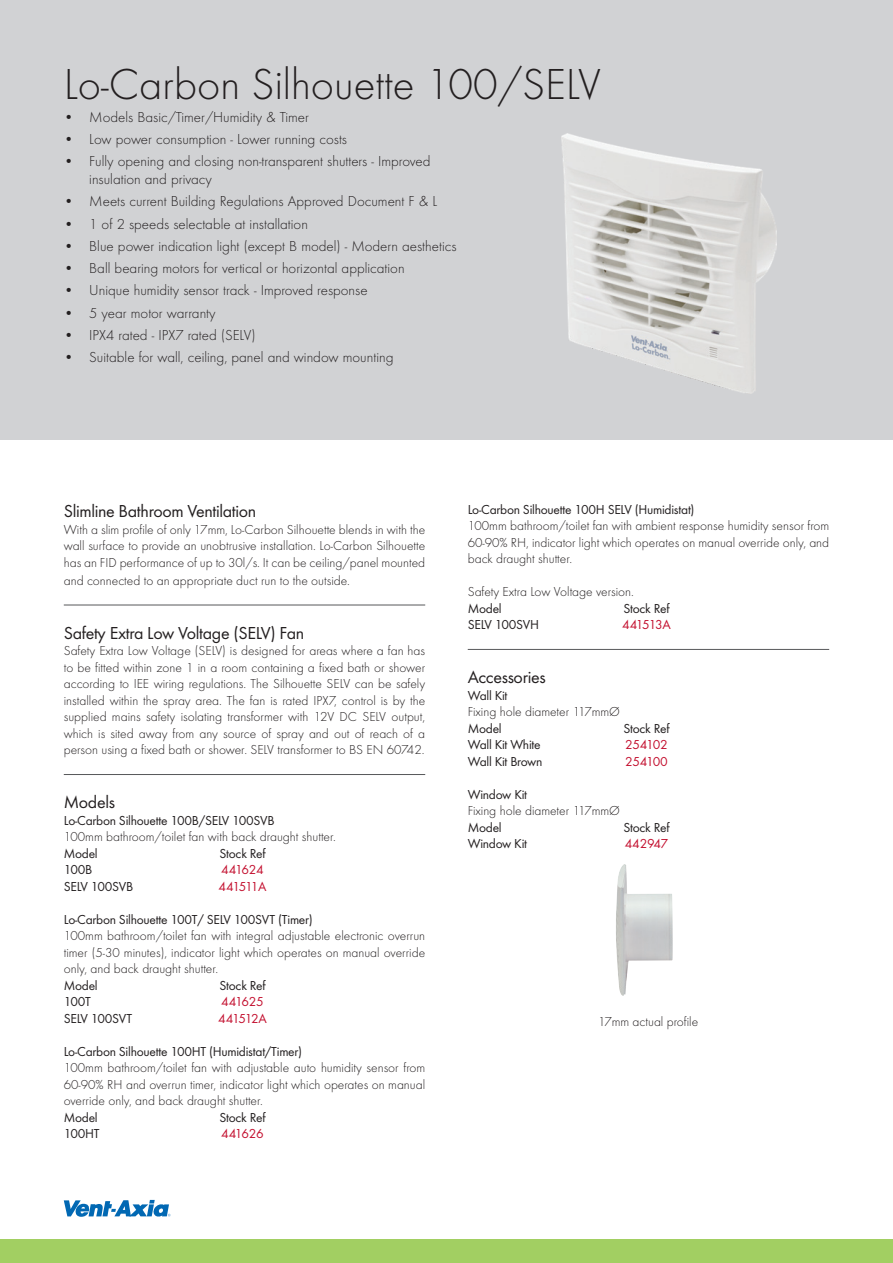
<style>
.page{position:relative;width:893px;height:1263px;background:#fff}
.page>*{position:absolute;margin:0;border:0;box-sizing:border-box;transform-origin:0 0}
.t1{font:300 45px "Futura T";color:#231f20}
.t2{font:18px "Futura T";letter-spacing:-.02em;color:#231f20}
.t3{font:300 15px/18px "Futura T";color:#231f20}
.t4{font:300 13.5px/16.5px "Futura T";color:#231f20;text-align:justify}
.t5{font:13.5px "Futura T";letter-spacing:-.02em;color:#231f20}
.t6{font:13.5px "Futura T";letter-spacing:-.04em;color:#c3102f}
.t7{font:13.5px "Futura T";letter-spacing:-.095em;color:#c3102f}
</style>
<div class="page">
<div style="left:0;top:1239px;width:893px;height:24px;background:#a2cf62"></div>
<div style="left:0;top:0;width:893px;height:440px;background:#d1d2d4"></div>
<hr style="left:64px;top:605px;width:361px;height:1px;background:#57585a">
<hr style="left:64px;top:774px;width:361px;height:1px;background:#57585a">
<hr style="left:468px;top:649px;width:361px;height:1px;background:#57585a">
<img style="left:616px;top:864px;width:57px;height:132px">
<img style="left:562px;top:134px;width:214px;height:260px">
<svg style="left:64px;top:1200px;width:107px;height:17px"></svg>
<h1 class="t1" style="left:64px;top:58px;width:539px">Lo-Carbon Silhouette 100/SELV</h1>
<p class="t3" style="left:64px;top:108px;width:247px">• Models Basic/Timer/Humidity &amp; Timer</p>
<p class="t3" style="left:64px;top:130px;width:285px">• Low power consumption - Lower running costs</p>
<p class="t3" style="left:89px;top:152px;width:343px;text-indent:-26px">• Fully opening and closing non-transparent shutters - Improved insulation and privacy</p>
<p class="t3" style="left:64px;top:192px;width:375px">• Meets current Building Regulations Approved Document F &amp; L</p>
<p class="t3" style="left:64px;top:215px;width:246px">• 1 of 2 speeds selectable at installation</p>
<p class="t3" style="left:64px;top:237px;width:394px">• Blue power indication light (except B model) - Modern aesthetics</p>
<p class="t3" style="left:64px;top:259px;width:342px">• Ball bearing motors for vertical or horizontal application</p>
<p class="t3" style="left:64px;top:281px;width:305px">• Unique humidity sensor track - Improved response</p>
<p class="t3" style="left:64px;top:304px;width:153px">• 5 year motor warranty</p>
<p class="t3" style="left:64px;top:326px;width:193px">• IPX4 rated - IPX7 rated (SELV)</p>
<p class="t3" style="left:64px;top:348px;width:331px">• Suitable for wall, ceiling, panel and window mounting</p>
<h2 class="t2" style="left:64px;top:501px;width:194px">Slimline Bathroom Ventilation</h2>
<p class="t4" style="left:64px;top:521px;width:363px">With a slim profile of only 17mm, Lo-Carbon Silhouette blends in with the wall surface to provide an unobtrusive installation. Lo-Carbon Silhouette has an FID performance of up to 30l/s. It can be ceiling/panel mounted</p>
<p class="t4" style="left:64px;top:572px;width:288px">and connected to an appropriate duct run to the outside.</p>
<h2 class="t2" style="left:64px;top:622px;width:242px">Safety Extra Low Voltage (SELV) Fan</h2>
<p class="t4" style="left:64px;top:642px;width:363px">Safety Extra Low Voltage (SELV) is designed for areas where a fan has to be fitted within zone 1 in a room containing a fixed bath or shower according to IEE wiring regulations. The Silhouette SELV can be safely installed within the spray area. The fan is rated IPX7, control is by the supplied mains safety isolating transformer with 12V DC SELV output, which is sited away from any source of spray and out of reach of a person using a fixed bath or shower. SELV transformer to BS EN 60742.</p>
<h2 class="t2" style="left:64px;top:792px;width:53px">Models</h2>
<p class="t5" style="left:64px;top:812px;width:212px">Lo-Carbon Silhouette 100B/SELV 100SVB</p>
<p class="t4" style="left:64px;top:828px;width:274px">100mm bathroom/toilet fan with back draught shutter.</p>
<p class="t5" style="left:64px;top:845px;width:35px">Model</p>
<p class="t5" style="left:219px;top:845px;width:48px">Stock Ref</p>
<p class="t5" style="left:64px;top:862px;width:30px">100B</p>
<p class="t6" style="left:221px;top:862px;width:44px">441624</p>
<p class="t5" style="left:64px;top:878px;width:71px">SELV 100SVB</p>
<p class="t7" style="left:219px;top:878px;width:49px">441511A</p>
<p class="t5" style="left:64px;top:911px;width:251px">Lo-Carbon Silhouette 100T/ SELV 100SVT (Timer)</p>
<p class="t4" style="left:64px;top:927px;width:363px">100mm bathroom/toilet fan with integral adjustable electronic overrun timer (5-30 minutes), indicator light which operates on manual override only, and back draught shutter.</p>
<p class="t5" style="left:64px;top:977px;width:35px">Model</p>
<p class="t5" style="left:219px;top:977px;width:48px">Stock Ref</p>
<p class="t5" style="left:64px;top:994px;width:29px">100T</p>
<p class="t6" style="left:221px;top:994px;width:44px">441625</p>
<p class="t5" style="left:64px;top:1010px;width:70px">SELV 100SVT</p>
<p class="t7" style="left:218px;top:1010px;width:50px">441512A</p>
<p class="t5" style="left:64px;top:1043px;width:240px">Lo-Carbon Silhouette 100HT (Humidistat/Timer)</p>
<p class="t4" style="left:64px;top:1059px;width:363px">100mm bathroom/toilet fan with adjustable auto humidity sensor from 60-90% RH and overrun timer, indicator light which operates on manual override only, and back draught shutter.</p>
<p class="t5" style="left:64px;top:1109px;width:35px">Model</p>
<p class="t5" style="left:219px;top:1109px;width:48px">Stock Ref</p>
<p class="t5" style="left:64px;top:1126px;width:37px">100HT</p>
<p class="t6" style="left:221px;top:1126px;width:44px">441626</p>
<p class="t5" style="left:468px;top:501px;width:228px">Lo-Carbon Silhouette 100H SELV (Humidistat)</p>
<p class="t4" style="left:468px;top:517px;width:363px">100mm bathroom/toilet fan with ambient response humidity sensor from 60-90% RH, indicator light which operates on manual override only, and back draught shutter.</p>
<p class="t4" style="left:468px;top:583px;width:168px">Safety Extra Low Voltage version.</p>
<p class="t5" style="left:468px;top:600px;width:35px">Model</p>
<p class="t5" style="left:623px;top:600px;width:48px">Stock Ref</p>
<p class="t5" style="left:468px;top:617px;width:73px">SELV 100SVH</p>
<p class="t7" style="left:622px;top:617px;width:50px">441513A</p>
<h2 class="t2" style="left:468px;top:667px;width:79px">Accessories</h2>
<p class="t5" style="left:468px;top:687px;width:41px">Wall Kit</p>
<p class="t4" style="left:468px;top:703px;width:154px">Fixing hole diameter 117mmØ</p>
<p class="t5" style="left:468px;top:720px;width:35px">Model</p>
<p class="t5" style="left:623px;top:720px;width:48px">Stock Ref</p>
<p class="t5" style="left:468px;top:737px;width:74px">Wall Kit White</p>
<p class="t6" style="left:625px;top:737px;width:44px">254102</p>
<p class="t5" style="left:468px;top:753px;width:76px">Wall Kit Brown</p>
<p class="t6" style="left:625px;top:753px;width:44px">254100</p>
<p class="t5" style="left:468px;top:786px;width:61px">Window Kit</p>
<p class="t4" style="left:468px;top:802px;width:154px">Fixing hole diameter 117mmØ</p>
<p class="t5" style="left:468px;top:819px;width:35px">Model</p>
<p class="t5" style="left:623px;top:819px;width:48px">Stock Ref</p>
<p class="t5" style="left:468px;top:836px;width:61px">Window Kit</p>
<p class="t6" style="left:625px;top:836px;width:45px">442947</p>
<p class="t4" style="left:598px;top:1013px;width:102px">17mm actual profile</p>
</div>
